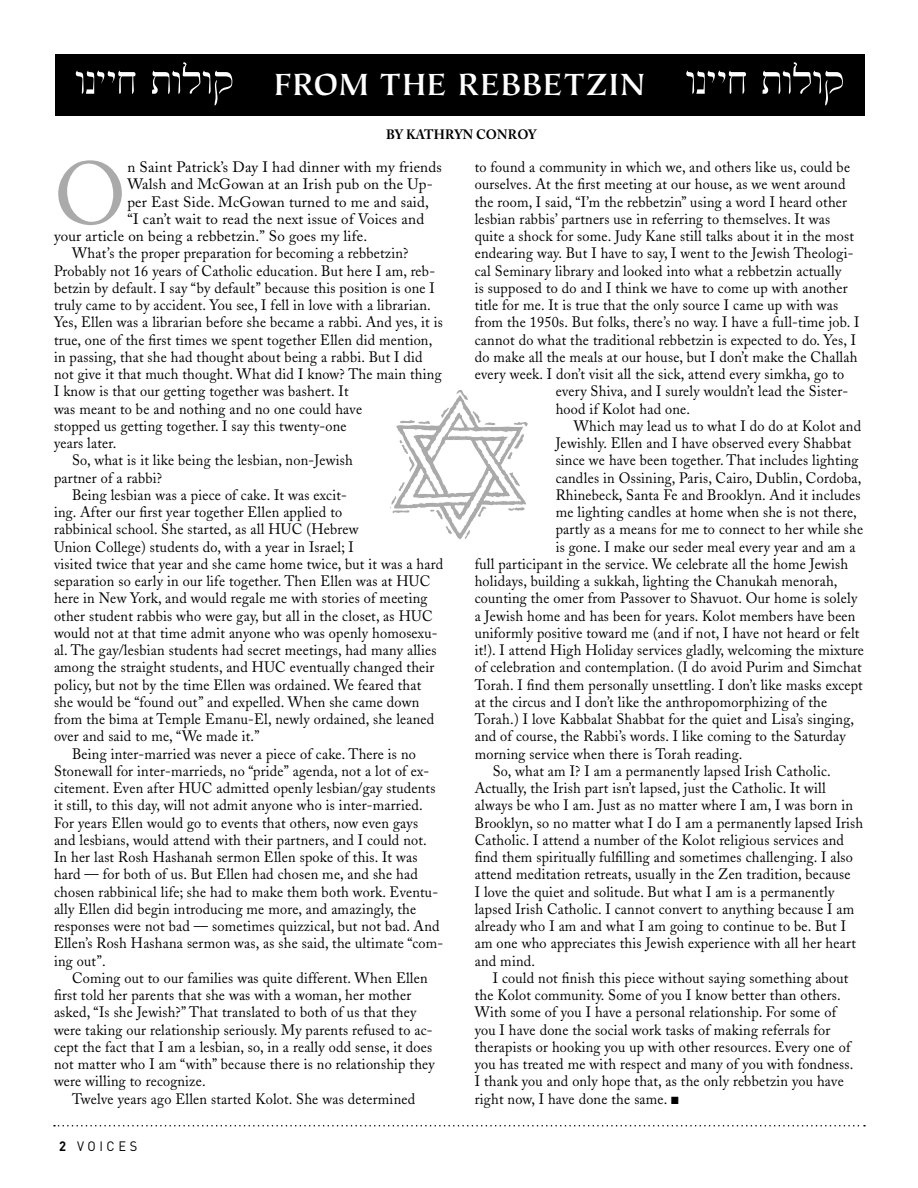
<style>
.page{position:relative;width:918px;height:1188px;background:#fff}
.page>*{position:absolute;margin:0;border:0;box-sizing:border-box;transform-origin:0 0}
.body_drop_cap{font:87.75px "Adobe Caslon";color:#aaa}
.t1{font:700 34.5px "Tiepolo";letter-spacing:.02em;color:#fff}
.body{font:15px/17.2px "Adobe Caslon";letter-spacing:.015em;color:#000;scale:.95 1}
.body_drop_cap-2{font:15px "Adobe Caslon";letter-spacing:.015em;color:#000}
.byline{font:700 13.5px "Adobe Caslon";letter-spacing:.015em;color:#000;scale:.95 1}
.t2{font:13.5px "DIN";letter-spacing:.28em;color:#000;scale:.95 1}
.s1{font-weight:700}
</style>
<div class="page">
<svg style="left:54px;top:1125px;width:811px;height:1px"></svg>
<div style="left:55px;top:54px;width:810px;height:61px;background:#000"></div>
<svg style="left:390px;top:390px;width:138px;height:149px"></svg>
<svg style="left:76px;top:70px;width:60px;height:24px"></svg>
<svg style="left:152px;top:62px;width:80px;height:44px"></svg>
<svg style="left:686px;top:70px;width:60px;height:24px"></svg>
<svg style="left:762px;top:62px;width:81px;height:44px"></svg>
<p class="t1" style="left:274px;top:65px;width:373px">FROM THE REBBETZIN</p>
<p class="byline" style="left:386px;top:127px;width:160px">BY KATHRYN CONROY</p>
<p class="body_drop_cap" style="left:54px;top:143px;width:74px">O</p>
<p class="body_drop_cap-2" style="left:127px;top:158px;width:316px">n Saint Patrick’s Day I had dinner with my friends</p>
<p class="body_drop_cap-2" style="left:127px;top:175px;width:307px">Walsh and McGowan at an Irish pub on the Up-</p>
<p class="body_drop_cap-2" style="left:127px;top:193px;width:303px">per East Side. McGowan turned to me and said,</p>
<p class="body_drop_cap-2" style="left:127px;top:210px;width:298px">“I can’t wait to read the next issue of Voices and</p>
<p class="body_drop_cap-2" style="left:54px;top:227px;width:315px">your article on being a rebbetzin.” So goes my life.</p>
<p class="body" style="left:54px;top:245px;width:411px;text-indent:18px">What’s the proper preparation for becoming a rebbetzin?<br>Probably not 16 years of Catholic education. But here I am, reb&shy;betzin by default. I say “by default” because this position is one I truly came to by accident. You see, I fell in love with a librarian.<br>Yes, Ellen was a librarian before she became a rabbi. And yes, it is true, one of the first times we spent together Ellen did mention, in passing, that she had thought about being a rabbi. But I did not give it that much thought. What did I know? The main thing I know is that our getting together was bashert. It<br>was meant to be and nothing and no one could have<br>stopped us getting together. I say this twenty-one<br>years later.</p>
<p class="body" style="left:54px;top:452px;width:316px;text-indent:18px">So, what is it like being the lesbian, non-Jewish partner of a rabbi?</p>
<p class="body" style="left:54px;top:486px;width:411px;text-indent:18px">Being lesbian was a piece of cake. It was excit-<br>ing. After our first year together Ellen applied to<br>rabbinical school. She started, as all HUC (Hebrew<br>Union College) students do, with a year in Israel; I<br>visited twice that year and she came home twice, but it was a hard separation so early in our life together. Then Ellen was at HUC here in New York, and would regale me with stories of meeting other student rabbis who were gay, but all in the closet, as HUC would not at that time admit anyone who was openly homosexu&shy;al. The gay/lesbian students had secret meetings, had many allies among the straight students, and HUC eventually changed their policy, but not by the time Ellen was ordained. We feared that she would be “found out” and expelled. When she came down from the bima at Temple Emanu-El, newly ordained, she leaned over and said to me, “We made it.”</p>
<p class="body" style="left:54px;top:745px;width:411px;text-indent:18px">Being inter-married was never a piece of cake. There is no Stonewall for inter-marrieds, no “pride” agenda, not a lot of ex&shy;citement. Even after HUC admitted openly lesbian/gay students it still, to this day, will not admit anyone who is inter-married.<br>For years Ellen would go to events that others, now even gays and lesbians, would attend with their partners, and I could not.<br>In her last Rosh Hashanah sermon Ellen spoke of this. It was hard — for both of us. But Ellen had chosen me, and she had chosen rabbinical life; she had to make them both work. Eventu&shy;ally Ellen did begin introducing me more, and amazingly, the responses were not bad — sometimes quizzical, but not bad. And Ellen’s Rosh Hashana sermon was, as she said, the ultimate “com&shy;ing out”.</p>
<p class="body" style="left:54px;top:969px;width:402px;text-indent:18px">Coming out to our families was quite different. When Ellen first told her parents that she was with a woman, her mother asked, “Is she Jewish?” That translated to both of us that they were taking our relationship seriously. My parents refused to ac&shy;cept the fact that I am a lesbian, so, in a really odd sense, it does not matter who I am “with” because there is no relationship they were willing to recognize.</p>
<p class="body" style="left:72px;top:1090px;width:363px">Twelve years ago Ellen started Kolot. She was determined</p>
<p class="t2" style="left:59px;top:1138px;width:84px"><span class="s1">2</span> VOICES</p>
<p class="body" style="left:475px;top:159px;width:397px">to found a community in which we, and others like us, could be</p>
<p class="body" style="left:475px;top:176px;width:392px">ourselves. At the first meeting at our house, as we went around</p>
<p class="body" style="left:475px;top:193px;width:393px">the room, I said, “I’m the rebbetzin” using a word I heard other</p>
<p class="body" style="left:475px;top:210px;width:376px">lesbian rabbis’ partners use in referring to themselves. It was</p>
<p class="body" style="left:475px;top:228px;width:401px">quite a shock for some. Judy Kane still talks about it in the most</p>
<p class="body" style="left:475px;top:245px;width:400px">endearing way. But I have to say, I went to the Jewish Theologi-</p>
<p class="body" style="left:475px;top:262px;width:387px">cal Seminary library and looked into what a rebbetzin actually</p>
<p class="body" style="left:475px;top:279px;width:394px">is supposed to do and I think we have to come up with another</p>
<p class="body" style="left:475px;top:297px;width:384px">title for me. It is true that the only source I came up with was</p>
<p class="body" style="left:475px;top:314px;width:406px">from the 1950s. But folks, there’s no way. I have a full-time job. I</p>
<p class="body" style="left:475px;top:331px;width:403px">cannot do what the traditional rebbetzin is expected to do. Yes, I</p>
<p class="body" style="left:475px;top:348px;width:404px">do make all the meals at our house, but I don’t make the Challah</p>
<p class="body" style="left:475px;top:366px;width:390px">every week. I don’t visit all the sick, attend every simkha, go to</p>
<p class="body" style="left:556px;top:383px;width:309px">every Shiva, and I surely wouldn’t lead the Sister-</p>
<p class="body" style="left:556px;top:400px;width:143px">hood if Kolot had one.</p>
<p class="body" style="left:574px;top:417px;width:304px">Which may lead us to what I do do at Kolot and</p>
<p class="body" style="left:556px;top:435px;width:313px">Jewishly. Ellen and I have observed every Shabbat</p>
<p class="body" style="left:556px;top:452px;width:320px">since we have been together. That includes lighting</p>
<p class="body" style="left:556px;top:469px;width:323px">candles in Ossining, Paris, Cairo, Dublin, Cordoba,</p>
<p class="body" style="left:556px;top:486px;width:322px">Rhinebeck, Santa Fe and Brooklyn. And it includes</p>
<p class="body" style="left:556px;top:504px;width:319px">me lighting candles at home when she is not there,</p>
<p class="body" style="left:556px;top:521px;width:325px">partly as a means for me to connect to her while she</p>
<p class="body" style="left:556px;top:538px;width:317px">is gone. I make our seder meal every year and am a</p>
<p class="body" style="left:475px;top:555px;width:395px">full participant in the service. We celebrate all the home Jewish</p>
<p class="body" style="left:475px;top:573px;width:383px">holidays, building a sukkah, lighting the Chanukah menorah,</p>
<p class="body" style="left:475px;top:590px;width:404px">counting the omer from Passover to Shavuot. Our home is solely</p>
<p class="body" style="left:475px;top:607px;width:402px">a Jewish home and has been for years. Kolot members have been</p>
<p class="body" style="left:475px;top:624px;width:406px">uniformly positive toward me (and if not, I have not heard or felt</p>
<p class="body" style="left:475px;top:642px;width:411px">it!). I attend High Holiday services gladly, welcoming the mixture</p>
<p class="body" style="left:475px;top:659px;width:409px">of celebration and contemplation. (I do avoid Purim and Simchat</p>
<p class="body" style="left:475px;top:676px;width:410px">Torah. I find them personally unsettling. I don’t like masks except</p>
<p class="body" style="left:475px;top:693px;width:372px">at the circus and I don’t like the anthropomorphizing of the</p>
<p class="body" style="left:475px;top:711px;width:401px">Torah.) I love Kabbalat Shabbat for the quiet and Lisa’s singing,</p>
<p class="body" style="left:475px;top:728px;width:392px">and of course, the Rabbi’s words. I like coming to the Saturday</p>
<p class="body" style="left:475px;top:745px;width:283px">morning service when there is Torah reading.</p>
<p class="body" style="left:475px;top:762px;width:410px;text-indent:18px">So, what am I? I am a permanently lapsed Irish Catholic.<br>Actually, the Irish part isn’t lapsed, just the Catholic. It will always be who I am. Just as no matter where I am, I was born in Brooklyn, so no matter what I do I am a permanently lapsed Irish Catholic. I attend a number of the Kolot religious services and find them spiritually fulfilling and sometimes challenging. I also attend meditation retreats, usually in the Zen tradition, because<br>I love the quiet and solitude. But what I am is a permanently lapsed Irish Catholic. I cannot convert to anything because I am already who I am and what I am going to continue to be. But I am one who appreciates this Jewish experience with all her heart and mind.</p>
<p class="body" style="left:475px;top:969px;width:400px;text-indent:18px">I could not finish this piece without saying something about the Kolot community. Some of you I know better than others.<br>With some of you I have a personal relationship. For some of you I have done the social work tasks of making referrals for therapists or hooking you up with other resources. Every one of you has treated me with respect and many of you with fondness.<br>I thank you and only hope that, as the only rebbetzin you have right now, I have done the same. ■</p>
</div>
